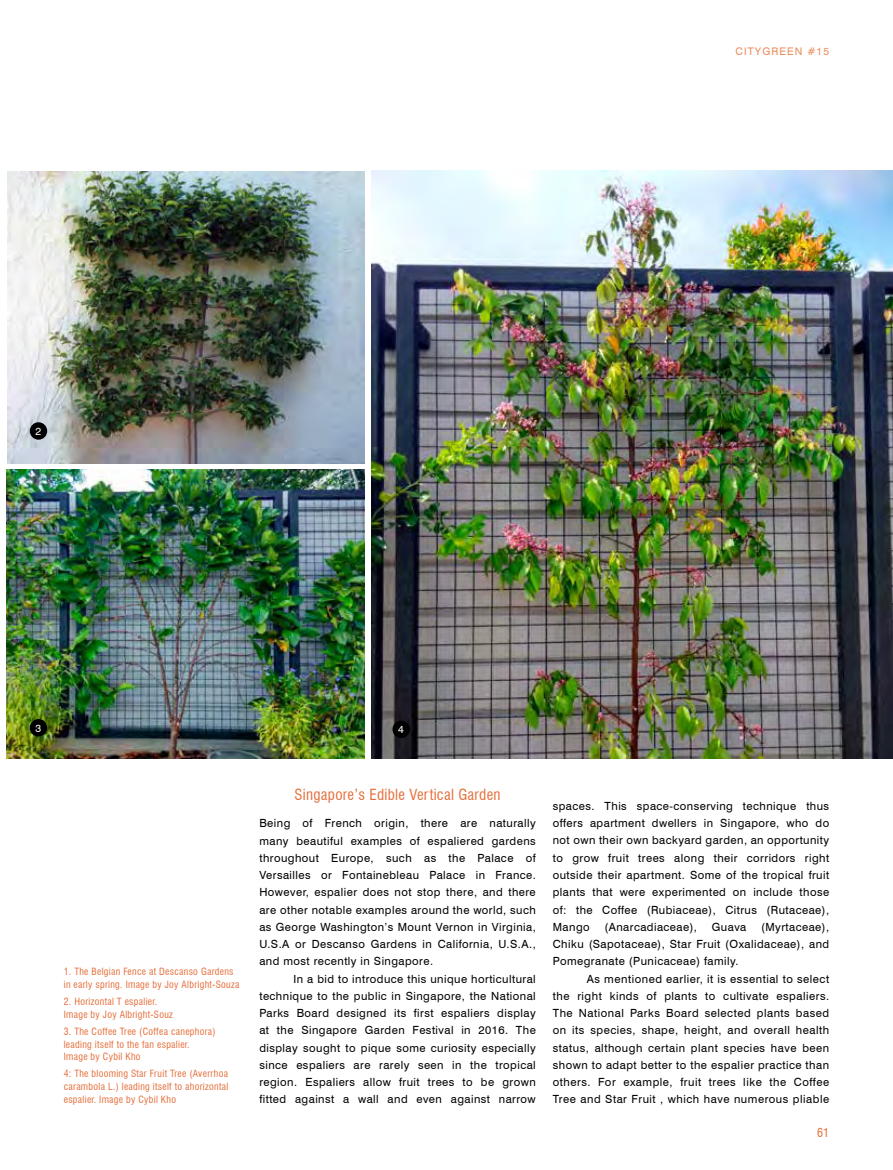
<style>
.page{position:relative;width:893px;height:1170px;background:#fff}
.page>*{position:absolute;margin:0;border:0;box-sizing:border-box;transform-origin:0 0}
.t1{font:condensed 15px "Swiss 721 BT";letter-spacing:.02em;color:#e56e3a}
.t2{font:condensed 12px "Swiss 721 BT";color:#e56e3a}
.t3{font:11.25px/17.2px "Swiss 721 BT";letter-spacing:.04em;color:#000;text-align:justify}
.t4{font:10.5px "Swiss 721 BT";letter-spacing:.1em;color:#eb8d5e}
.t5{font:10.5px "Swiss 721 BT";color:#fff}
.t6{font:condensed 9.75px/12.8px "Swiss 721 BT";letter-spacing:.03em;color:#e56e3a}
</style>
<div class="page">
<img style="left:8px;top:171px;width:357px;height:292px">
<img style="left:7px;top:469px;width:358px;height:289px">
<img style="left:371px;top:171px;width:522px;height:587px">
<div style="left:30px;top:422px;width:17px;height:17px;background:#000;border-radius:50%"></div>
<div style="left:30px;top:719px;width:17px;height:17px;background:#000;border-radius:50%"></div>
<div style="left:392px;top:720px;width:18px;height:18px;background:#000;border-radius:50%"></div>
<p class="t4" style="left:736px;top:45px;width:95px">CITYGREEN #15</p>
<p class="t5" style="left:36px;top:424px;width:7px">2</p>
<p class="t5" style="left:36px;top:721px;width:7px">3</p>
<p class="t5" style="left:398px;top:723px;width:7px">4</p>
<p class="t6" style="left:64px;top:965px;width:177px">1. The Belgian Fence at Descanso Gardens in early spring. Image by Joy Albright-Souza</p>
<p class="t6" style="left:64px;top:994px;width:111px">2. Horizontal T espalier.<br>Image by Joy Albright-Souz</p>
<p class="t6" style="left:64px;top:1024px;width:153px">3. The Coffee Tree (Coffea canephora) leading itself to the fan espalier.<br>Image by Cybil Kho</p>
<p class="t6" style="left:64px;top:1067px;width:166px;text-align:justify">4: The blooming Star Fruit Tree (Averrhoa carambola L.) leading itself to ahorizontal espalier. Image by Cybil Kho</p>
<h1 class="t1" style="left:294px;top:785px;width:208px">Singapore’s Edible Vertical Garden</h1>
<p class="t3" style="left:259px;top:814px;width:278px">Being of French origin, there are naturally many beautiful examples of espaliered gardens throughout Europe, such as the Palace of Versailles or Fontainebleau Palace in France.<br>However, espalier does not stop there, and there are other notable examples around the world, such as George Washington’s Mount Vernon in Virginia, U.S.A or Descanso Gardens in California, U.S.A., and most recently in Singapore.</p>
<p class="t3" style="left:259px;top:969px;width:278px;text-indent:34px">In a bid to introduce this unique horticultural technique to the public in Singapore, the National Parks Board designed its first espaliers display at the Singapore Garden Festival in 2016. The display sought to pique some curiosity especially since espaliers are rarely seen in the tropical region. Espaliers allow fruit trees to be grown fitted against a wall and even against narrow</p>
<p class="t3" style="left:553px;top:797px;width:278px">spaces. This space-conserving technique thus offers apartment dwellers in Singapore, who do not own their own backyard garden, an opportunity to grow fruit trees along their corridors right outside their apartment. Some of the tropical fruit plants that were experimented on include those of: the Coffee (Rubiaceae), Citrus (Rutaceae), Mango</p>
<p class="t3" style="left:605px;top:917px;width:94px">(Anarcadiaceae),</p>
<p class="t3" style="left:712px;top:917px;width:36px">Guava</p>
<p class="t3" style="left:553px;top:917px;width:278px;text-indent:208px">(Myrtaceae), Chiku (Sapotaceae), Star Fruit (Oxalidaceae), and Pomegranate (Punicaceae) family.</p>
<p class="t3" style="left:553px;top:969px;width:278px;text-indent:34px">As mentioned earlier, it is essential to select the right kinds of plants to cultivate espaliers.<br>The National Parks Board selected plants based on its species, shape, height, and overall health status, although certain plant species have been shown to adapt better to the espalier practice than others. For example, fruit trees like the Coffee Tree and Star Fruit , which have numerous pliable</p>
<p class="t2" style="left:817px;top:1125px;width:14px">61</p>
</div>
